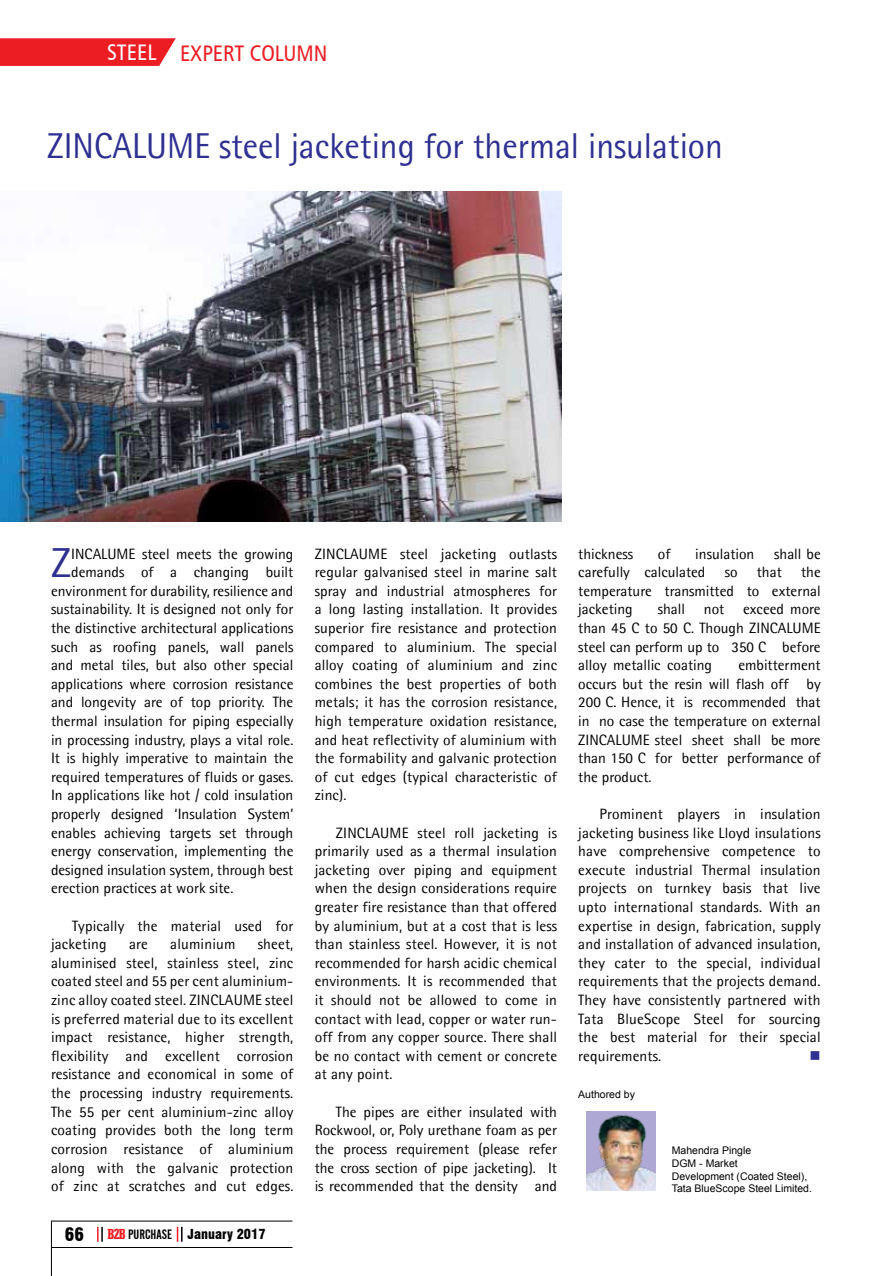
<style>
.page{position:relative;width:893px;height:1276px;background:#fff}
.page>*{position:absolute;margin:0;border:0;box-sizing:border-box;transform-origin:0 0}
.t1{font:42px "Agfa Rotis Semisans";color:#2e3092}
.t2{font:36px "Agfa Rotis Semisans";color:#2e3092;scale:.95 1}
.t3{font:22.5px "Humanist 777 BT Roman Condensed B";color:#ed1d24}
.t4{font:900 condensed 18px "Swiss 721 BT";color:#000}
.t5{font:15px/18.6px "Agfa Rotis Semisans";color:#000;text-align:justify}
.t6{font:15px "Wingdings";color:#2e3092}
.t7{font:900 condensed 13.5px "Swiss 721 BT";color:#000}
.t8{font:10.5px/12.6px "Arial";color:#000}
.s1{color:#fff}
.s2{font-family:"Stymie BT";font-weight:800;color:#ed1d24}
.s3{font-family:"Alternate Gothic No 2 BT";font-weight:400;font-stretch:normal}
</style>
<div class="page">
<svg style="left:0;top:38px;width:176px;height:28px;background:#ee2a31"></svg>
<hr style="left:51px;top:1221px;width:1px;height:55px;background:#000">
<hr style="left:51px;top:1247px;width:241px;height:1px;background:#000">
<hr style="left:51px;top:1220px;width:241px;height:1px;background:#000">
<svg style="left:177px;top:1226px;width:6px;height:15px"></svg>
<svg style="left:97px;top:1226px;width:6px;height:15px"></svg>
<img style="left:0;top:191px;width:561px;height:330px">
<img style="left:586px;top:1112px;width:70px;height:79px">
<h3 class="t3" style="left:107px;top:40px;width:222px"><span class="s1">STEEL</span> EXPERT COLUMN</h3>
<p class="t2" style="left:47px;top:124px;width:713px">ZINCALUME steel jacketing for thermal insulation</p>
<p class="t1" style="left:51px;top:538px;width:22px">Z</p>
<p class="t5" style="left:71px;top:544px;width:224px">INCALUME steel meets the growing</p>
<p class="t5" style="left:71px;top:562px;width:224px">demands of a changing built</p>
<p class="t5" style="left:51px;top:581px;width:244px">environment for durability, resilience and</p>
<p class="t5" style="left:51px;top:600px;width:244px">sustainability. It is designed not only for</p>
<p class="t5" style="left:51px;top:618px;width:244px">the distinctive architectural applications</p>
<p class="t5" style="left:51px;top:637px;width:244px">such as roofing panels, wall panels</p>
<p class="t5" style="left:51px;top:655px;width:244px">and metal tiles, but also other special</p>
<p class="t5" style="left:51px;top:674px;width:244px">applications where corrosion resistance</p>
<p class="t5" style="left:51px;top:693px;width:244px">and longevity are of top priority. The</p>
<p class="t5" style="left:51px;top:711px;width:244px">thermal insulation for piping especially</p>
<p class="t5" style="left:51px;top:730px;width:244px">in processing industry, plays a vital role.</p>
<p class="t5" style="left:51px;top:748px;width:244px">It is highly imperative to maintain the</p>
<p class="t5" style="left:51px;top:767px;width:244px">required temperatures of fluids or gases.</p>
<p class="t5" style="left:51px;top:786px;width:244px">In applications like hot / cold insulation</p>
<p class="t5" style="left:51px;top:804px;width:244px">properly designed ‘Insulation System’</p>
<p class="t5" style="left:51px;top:823px;width:244px">enables achieving targets set through</p>
<p class="t5" style="left:51px;top:841px;width:244px">energy conservation, implementing the</p>
<p class="t5" style="left:51px;top:860px;width:244px">designed insulation system, through best</p>
<p class="t5" style="left:51px;top:879px;width:184px">erection practices at work site.</p>
<p class="t5" style="left:51px;top:916px;width:244px;text-indent:21px">Typically the material used for jacketing</p>
<p class="t5" style="left:51px;top:934px;width:244px;text-indent:207px">sheet, aluminised steel, stainless steel, zinc coated steel and 55 per cent aluminium&shy;zinc alloy coated steel. ZINCLAUME steel is preferred material due to its excellent impact resistance, higher strength, flexibility and excellent corrosion resistance and economical in some of the processing industry requirements.<br>The 55 per cent aluminium-zinc alloy coating provides both the long term corrosion resistance of aluminium along with the galvanic protection of zinc at scratches and cut edges.</p>
<p class="t5" style="left:129px;top:934px;width:20px">are</p>
<p class="t5" style="left:170px;top:934px;width:67px">aluminium</p>
<p class="t4" style="left:65px;top:1224px;width:21px">66</p>
<p class="t7" style="left:108px;top:1226px;width:160px"><span class="s2">B2B</span> <span class="s3">PURCHASE</span> January 2017</p>
<p class="t5" style="left:315px;top:544px;width:244px">ZINCLAUME steel jacketing outlasts regular galvanised steel in marine salt spray and industrial atmospheres for a long lasting installation. It provides superior fire resistance and protection compared to aluminium. The special alloy coating of aluminium and zinc combines the best properties of both metals; it has the corrosion resistance, high temperature oxidation resistance, and heat reflectivity of aluminium with the formability and galvanic protection of cut edges (typical characteristic of zinc).</p>
<p class="t5" style="left:315px;top:823px;width:244px;text-indent:21px">ZINCLAUME steel roll jacketing is primarily used as a thermal insulation jacketing over piping and equipment when the design considerations require greater fire resistance than that offered by aluminium, but at a cost that is less than stainless steel. However, it is not recommended for harsh acidic chemical environments. It is recommended that it should not be allowed to come in contact with lead, copper or water run&shy;off from any copper source. There shall be no contact with cement or concrete at any point.</p>
<p class="t5" style="left:315px;top:1102px;width:244px;text-indent:21px">The pipes are either insulated with Rockwool, or, Poly urethane foam as per the process requirement (please refer the cross section of pipe jacketing). It is recommended that the density and</p>
<p class="t5" style="left:578px;top:544px;width:56px">thickness</p>
<p class="t5" style="left:658px;top:544px;width:14px">of</p>
<p class="t5" style="left:695px;top:544px;width:61px">insulation</p>
<p class="t5" style="left:774px;top:544px;width:48px">shall be</p>
<p class="t5" style="left:578px;top:562px;width:129px">carefully calculated</p>
<p class="t5" style="left:725px;top:562px;width:14px">so</p>
<p class="t5" style="left:757px;top:562px;width:27px">that</p>
<p class="t5" style="left:578px;top:562px;width:244px;text-indent:223px">the temperature transmitted to external jacketing</p>
<p class="t5" style="left:578px;top:600px;width:244px;text-indent:165px">exceed more than 45 C to 50 C. Though ZINCALUME steel can perform up to 350 C before alloy metallic coating</p>
<p class="t5" style="left:658px;top:600px;width:29px">shall</p>
<p class="t5" style="left:704px;top:600px;width:22px">not</p>
<p class="t5" style="left:578px;top:655px;width:244px;text-indent:160px">embitterment occurs but the resin will flash off by 200 C. Hence, it is recommended that in no case the temperature on external ZINCALUME steel sheet shall be more than 150 C for better performance of the product.</p>
<p class="t5" style="left:578px;top:804px;width:244px;text-indent:21px">Prominent players in insulation jacketing business like Lloyd insulations have comprehensive competence to execute industrial Thermal insulation projects on turnkey basis that live upto international standards. With an expertise in design, fabrication, supply and installation of advanced insulation, they cater to the special, individual requirements that the projects demand.<br>They have consistently partnered with Tata BlueScope Steel for sourcing the best material for their special requirements.</p>
<p class="t6" style="left:809px;top:1047px;width:13px">■</p>
<p class="t8" style="left:578px;top:1088px;width:58px">Authored by</p>
<p class="t8" style="left:672px;top:1144px;width:142px">Mahendra Pingle<br>DGM - Market<br>Development (Coated Steel),<br>Tata BlueScope Steel Limited.</p>
</div>
